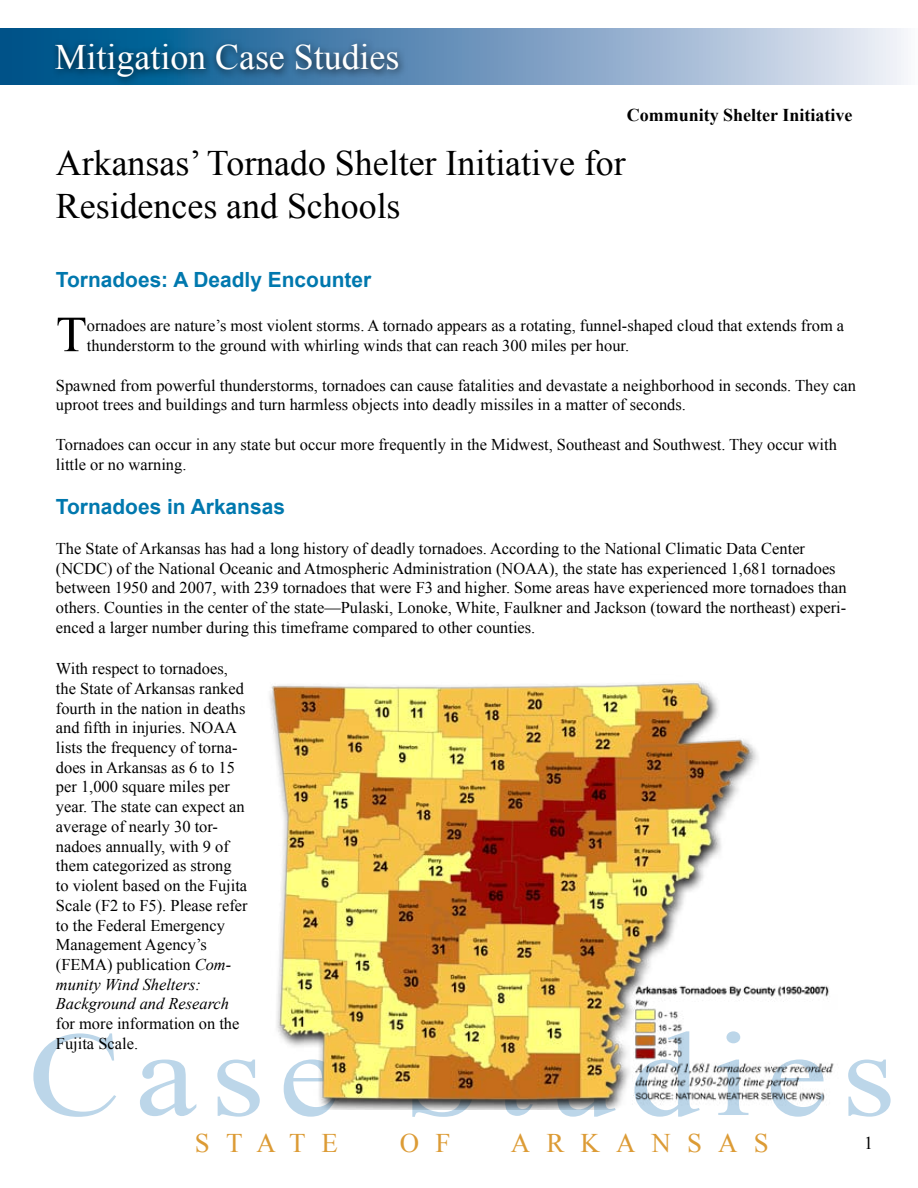
<style>
.page{position:relative;width:918px;height:1188px;background:#fff}
.page>*{position:absolute;margin:0;border:0;box-sizing:border-box;transform-origin:0 0}
.t1{font:120.45px "Times New Roman";letter-spacing:.1em;color:#bcd6e9;scale:1.15 1}
.t2{font:50.55px "Times New Roman";color:#000}
.t3{font:35.85px/43px "Times New Roman";color:#000}
.t4{font:35.85px "Times New Roman";color:#fff}
.t5{font:26.85px "Times New Roman";letter-spacing:.6em;color:#dc9b35}
.t6{font:700 20.85px "Arial";color:#0078ae}
.t7{font:700 18px "Times New Roman";color:#000}
.t8{font:18px "Times New Roman";color:#000}
.t9{font:16.5px/19.8px "Times New Roman";color:#000}
.s1{font-style:italic}
</style>
<div class="page">
<svg style="left:1px;top:29px;width:903px;height:56px;background:#5187b0"></svg>
<div style="left:49px;top:38px;width:869px;height:78px;background:#000;opacity:.75"></div>
<img style="left:269px;top:682px;width:565px;height:427px">
<h3 class="t4" style="left:55px;top:33px;width:346px">Mitigation Case Studies</h3>
<p class="t7" style="left:627px;top:103px;width:227px">Community Shelter Initiative</p>
<h3 class="t3" style="left:56px;top:141px;width:571px">Arkansas’ Tornado Shelter Initiative for<br>Residences and Schools</h3>
<p class="t6" style="left:56px;top:266px;width:317px">Tornadoes: A Deadly Encounter</p>
<h2 class="t2" style="left:56px;top:300px;width:32px">T</h2>
<p class="t9" style="left:87px;top:316px;width:759px">ornadoes are nature’s most violent storms. A tornado appears as a rotating, funnel-shaped cloud that extends from a thunderstorm to the ground with whirling winds that can reach 300 miles per hour.</p>
<p class="t9" style="left:56px;top:375px;width:801px">Spawned from powerful thunderstorms, tornadoes can cause fatalities and devastate a neighborhood in seconds. They can uproot trees and buildings and turn harmless objects into deadly missiles in a matter of seconds.</p>
<p class="t9" style="left:56px;top:434px;width:783px">Tornadoes can occur in any state but occur more frequently in the Midwest, Southeast and Southwest. They occur with little or no warning.</p>
<p class="t6" style="left:56px;top:493px;width:231px">Tornadoes in Arkansas</p>
<p class="t9" style="left:56px;top:538px;width:792px">The State of Arkansas has had a long history of deadly tornadoes. According to the National Climatic Data Center (NCDC) of the National Oceanic and Atmospheric Administration (NOAA), the state has experienced 1,681 tornadoes between 1950 and 2007, with 239 tornadoes that were F3 and higher. Some areas have experienced more tornadoes than others. Counties in the center of the state—Pulaski, Lonoke, White, Faulkner and Jackson (toward the northeast) experi&shy;enced a larger number during this timeframe compared to other counties.</p>
<p class="t9" style="left:56px;top:658px;width:193px">With respect to tornadoes, the State of Arkansas ranked fourth in the nation in deaths and fifth in injuries. NOAA lists the frequency of torna&shy;does in Arkansas as 6 to 15 per 1,000 square miles per year. The state can expect an average of nearly 30 tor&shy;nadoes annually, with 9 of them categorized as strong to violent based on the Fujita<br>Scale (F2 to F5). Please refer to the Federal Emergency<br>Management Agency’s (FEMA) publication <span class="s1">Com&shy;munity Wind Shelters:<br>Background and Research</span></p>
<p class="t9" style="left:56px;top:1013px;width:185px">for more information on the<br>Fujita Scale.</p>
<h1 class="t1" style="left:28px;top:994px;width:755px">Case Studies</h1>
<h3 class="t5" style="left:195px;top:1125px;width:145px">STATE</h3>
<h3 class="t5" style="left:400px;top:1125px;width:52px">O F</h3>
<h3 class="t5" style="left:511px;top:1125px;width:259px">ARKANSAS</h3>
<p class="t8" style="left:864px;top:1131px;width:10px">1</p>
</div>
